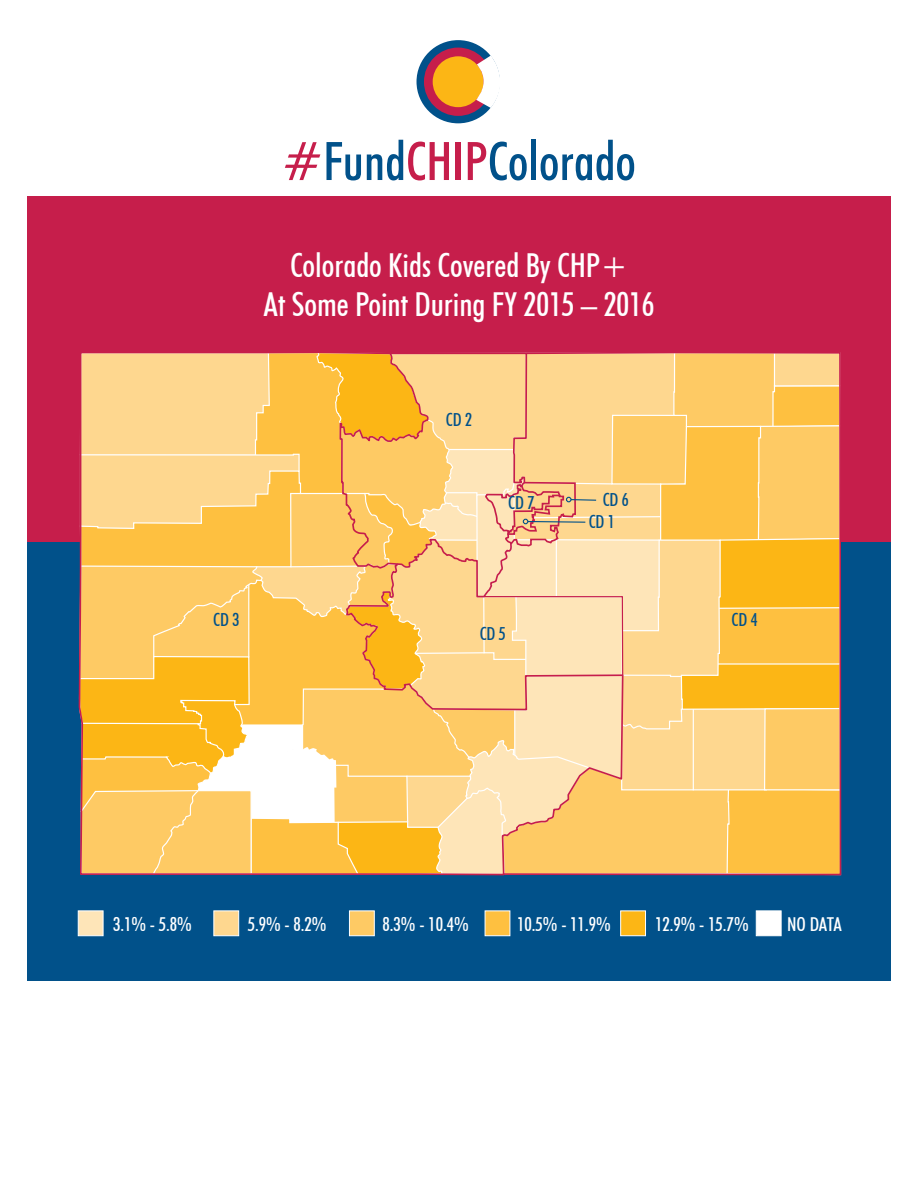
<style>
.page{position:relative;width:918px;height:1188px;background:#fff}
.page>*{position:absolute;margin:0;border:0;box-sizing:border-box;transform-origin:0 0}
.t1{font:500 condensed 53.25px "Futura BT";color:#01518a}
.t2{font:500 condensed 33px/39.6px "Futura BT";color:#fff;text-align:center}
.t3{font:500 condensed 19.2px "Futura BT";color:#fff}
.t4{font:500 condensed 18px/22px "Futura BT";color:#01518a}
.s1{color:#c61e4b}
</style>
<div class="page">
<div style="left:27px;top:245px;width:864px;height:736px;background:#01518a"></div>
<div style="left:27px;top:196px;width:864px;height:346px;background:#c61e4b"></div>
<div style="left:417px;top:40px;width:83px;height:83px;background:#01518a;border-radius:50%"></div>
<div style="left:424px;top:48px;width:68px;height:68px;background:#c61e4b;border-radius:50%"></div>
<div style="left:433px;top:56px;width:51px;height:51px;background:#fcb615;border-radius:50%"></div>
<svg style="left:476px;top:56px;width:24px;height:52px"></svg>
<div style="left:78px;top:910px;width:26px;height:26px;background:#fee5b8;border:1px solid #fff"></div>
<div style="left:213px;top:910px;width:26px;height:26px;background:#fed78f;border:1px solid #fff"></div>
<div style="left:349px;top:910px;width:26px;height:26px;background:#feca64;border:1px solid #fff"></div>
<div style="left:485px;top:910px;width:25px;height:26px;background:#fec040"></div>
<div style="left:620px;top:910px;width:26px;height:26px;background:#fcb615;border:1px solid #fff"></div>
<div style="left:756px;top:910px;width:26px;height:26px;background:#fff;border:1px solid #fff"></div>
<svg style="left:79px;top:352px;width:763px;height:524px;background:#fbca70"></svg>
<h1 class="t1" style="left:282px;top:129px;width:355px"><span class="s1">#</span>Fund<span class="s1">CHIP</span>Colorado</h1>
<h2 class="t2" style="left:264px;top:245px;width:392px">Colorado Kids Covered By CHP+<br>At Some Point During FY 2015 – 2016</h2>
<p class="t4" style="left:213px;top:608px;width:28px">CD 3</p>
<p class="t4" style="left:446px;top:409px;width:28px">CD 2</p>
<p class="t4" style="left:508px;top:492px;width:28px">CD 7</p>
<p class="t4" style="left:589px;top:489px;width:42px;text-indent:14px">CD 6<br>CD 1</p>
<p class="t4" style="left:480px;top:622px;width:28px">CD 5</p>
<p class="t4" style="left:732px;top:608px;width:28px">CD 4</p>
<p class="t3" style="left:113px;top:912px;width:80px">3.1% - 5.8%</p>
<p class="t3" style="left:248px;top:912px;width:80px">5.9% - 8.2%</p>
<p class="t3" style="left:383px;top:912px;width:88px">8.3% - 10.4%</p>
<p class="t3" style="left:517px;top:912px;width:95px">10.5% - 11.9%</p>
<p class="t3" style="left:655px;top:912px;width:95px">12.9% - 15.7%</p>
<p class="t3" style="left:787px;top:912px;width:56px">NO DATA</p>
</div>
